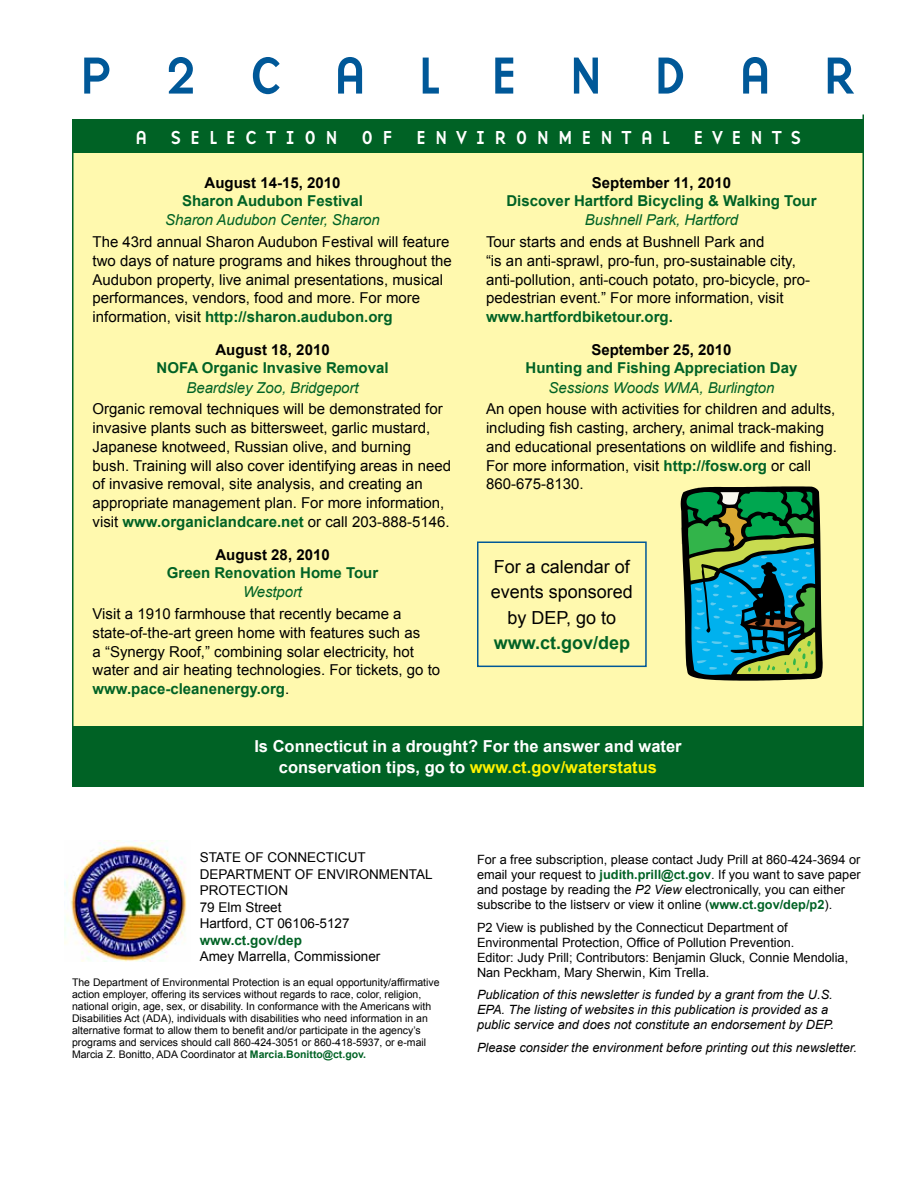
<style>
.page{position:relative;width:918px;height:1188px;background:#fff}
.page>*{position:absolute;margin:0;border:0;box-sizing:border-box;transform-origin:0 0}
.t1{font:54px "Base Nine";letter-spacing:.9em;color:#005898}
.t2{font:19.5px "Base Nine";letter-spacing:.42em;color:#fff}
.t3{font:18px/25.5px "Arial";color:#000;text-align:center}
.t4{font:700 18px "Arial";color:#006225}
.t5{font:700 16.5px/21px "Arial";color:#fff;text-align:center}
.t6{font:15px/18.8px "Arial";color:#000}
.t7{font:700 15px "Arial";color:#006225}
.t8{font:italic 15px "Arial";letter-spacing:-.005em;color:#006225}
.t9{font:700 15px "Arial";color:#000}
.t10{font:700 15px "Arial";color:#006325}
.t11{font:13.5px/16.5px "Arial";color:#000}
.t12{font:700 13.5px "Arial";color:#006225}
.t13{font:12.75px/15px "Arial";color:#000}
.t14{font:italic 12.75px/15px "Arial";color:#000}
.t15{font:10.5px/12px "Arial";color:#000}
.s1{font-weight:700;color:#006225}
.s2{color:#fff200}
.s3{font-style:italic}
</style>
<div class="page">
<div style="left:73px;top:151px;width:791px;height:577px;background:#fff9ae"></div>
<hr style="left:72px;top:122px;width:2px;height:664px;background:#006225">
<hr style="left:862px;top:115px;width:2px;height:658px;background:#006225">
<div style="left:72px;top:120px;width:792px;height:33px;background:#006225"></div>
<img style="left:64px;top:840px;width:123px;height:122px">
<div style="left:72px;top:726px;width:792px;height:61px;background:#006225"></div>
<div style="left:477px;top:542px;width:170px;height:125px;border:2px solid #005898"></div>
<svg style="left:681px;top:486px;width:142px;height:195px;background:#2f7c68"></svg>
<h1 class="t1" style="left:78px;top:36px;width:781px">P2CALENDAR</h1>
<h2 class="t2" style="left:135px;top:123px;width:668px">A SELECTION OF ENVIRONMENTAL EVENTS</h2>
<p class="t9" style="left:205px;top:174px;width:137px">August 14-15, 2010</p>
<p class="t7" style="left:182px;top:192px;width:183px">Sharon Audubon Festival</p>
<p class="t8" style="left:165px;top:212px;width:216px">Sharon Audubon Center, Sharon</p>
<p class="t6" style="left:93px;top:233px;width:361px">The 43rd annual Sharon Audubon Festival will feature two days of nature programs and hikes throughout the Audubon property, live animal presentations, musical performances, vendors, food and more. For more information, visit <span class="s1">http://sharon.audubon.org</span></p>
<p class="t9" style="left:215px;top:341px;width:116px">August 18, 2010</p>
<p class="t7" style="left:157px;top:359px;width:234px">NOFA Organic Invasive Removal</p>
<p class="t8" style="left:187px;top:379px;width:174px">Beardsley Zoo, Bridgeport</p>
<p class="t6" style="left:93px;top:400px;width:360px">Organic removal techniques will be demonstrated for invasive plants such as bittersweet, garlic mustard, Japanese knotweed, Russian olive, and burning bush. Training will also cover identifying areas in need of invasive removal, site analysis, and creating an appropriate management plan. For more information, visit <span class="s1">www.organiclandcare.net</span> or call 203-888-5146.</p>
<p class="t9" style="left:215px;top:546px;width:116px">August 28, 2010</p>
<p class="t7" style="left:167px;top:564px;width:213px">Green Renovation Home Tour</p>
<p class="t8" style="left:243px;top:584px;width:61px">Westport</p>
<p class="t6" style="left:93px;top:605px;width:349px">Visit a 1910 farmhouse that recently became a state-of-the-art green home with features such as<br>a “Synergy Roof,” combining solar electricity, hot water and air heating technologies. For tickets, go to <span class="s1">www.pace-cleanenergy.org</span>.</p>
<p class="t9" style="left:592px;top:174px;width:141px">September 11, 2010</p>
<p class="t7" style="left:506px;top:192px;width:312px">Discover Hartford Bicycling &amp; Walking Tour</p>
<p class="t8" style="left:585px;top:212px;width:155px">Bushnell Park, Hartford</p>
<p class="t6" style="left:486px;top:233px;width:326px">Tour starts and ends at Bushnell Park and<br>“is an anti-sprawl, pro-fun, pro-sustainable city, anti-pollution, anti-couch potato, pro-bicycle, pro&shy;pedestrian event.” For more information, visit</p>
<p class="t10" style="left:486px;top:308px;width:188px">www.hartfordbiketour.org.</p>
<p class="t9" style="left:591px;top:341px;width:142px">September 25, 2010</p>
<p class="t7" style="left:526px;top:359px;width:273px">Hunting and Fishing Appreciation Day</p>
<p class="t8" style="left:549px;top:379px;width:227px">Sessions Woods WMA, Burlington</p>
<p class="t6" style="left:486px;top:400px;width:352px">An open house with activities for children and adults, including fish casting, archery, animal track-making and educational presentations on wildlife and fishing.<br>For more information, visit <span class="s1">http://fosw.org</span> or call 860-675-8130.</p>
<p class="t3" style="left:491px;top:554px;width:144px">For a calendar of events sponsored by DEP, go to</p>
<p class="t4" style="left:494px;top:633px;width:138px">www.ct.gov/dep</p>
<p class="t5" style="left:254px;top:736px;width:429px">Is Connecticut in a drought? For the answer and water conservation tips, go to <span class="s2">www.ct.gov/waterstatus</span></p>
<p class="t11" style="left:200px;top:849px;width:235px">STATE OF CONNECTICUT<br>DEPARTMENT OF ENVIRONMENTAL<br>PROTECTION<br>79 Elm Street<br>Hartford, CT 06106-5127</p>
<p class="t12" style="left:200px;top:932px;width:104px">www.ct.gov/dep</p>
<p class="t11" style="left:200px;top:948px;width:182px">Amey Marrella, Commissioner</p>
<p class="t15" style="left:72px;top:976px;width:369px">The Department of Environmental Protection is an equal opportunity/affirmative action employer, offering its services without regards to race, color, religion, national origin, age, sex, or disability. In conformance with the Americans with Disabilities Act (ADA), individuals with disabilities who need information in an alternative format to allow them to benefit and/or participate in the agency’s programs and services should call 860-424-3051 or 860-418-5937, or e-mail Marcia Z. Bonitto, ADA Coordinator at <span class="s1">Marcia.Bonitto@ct.gov.</span></p>
<p class="t13" style="left:477px;top:852px;width:385px">For a free subscription, please contact Judy Prill at 860-424-3694 or email your request to <span class="s1">judith.prill@ct.gov</span>. If you want to save paper and postage by reading the <span class="s3">P2 View</span> electronically, you can either subscribe to the listserv or view it online (<span class="s1">www.ct.gov/dep/p2</span>).</p>
<p class="t13" style="left:477px;top:920px;width:373px">P2 View is published by the Connecticut Department of Environmental Protection, Office of Pollution Prevention.<br>Editor: Judy Prill; Contributors: Benjamin Gluck, Connie Mendolia, Nan Peckham, Mary Sherwin, Kim Trella.</p>
<p class="t14" style="left:477px;top:987px;width:358px">Publication of this newsletter is funded by a grant from the U.S.<br>EPA. The listing of websites in this publication is provided as a public service and does not constitute an endorsement by DEP.</p>
<p class="t14" style="left:477px;top:1040px;width:382px">Please consider the environment before printing out this newsletter.</p>
</div>
